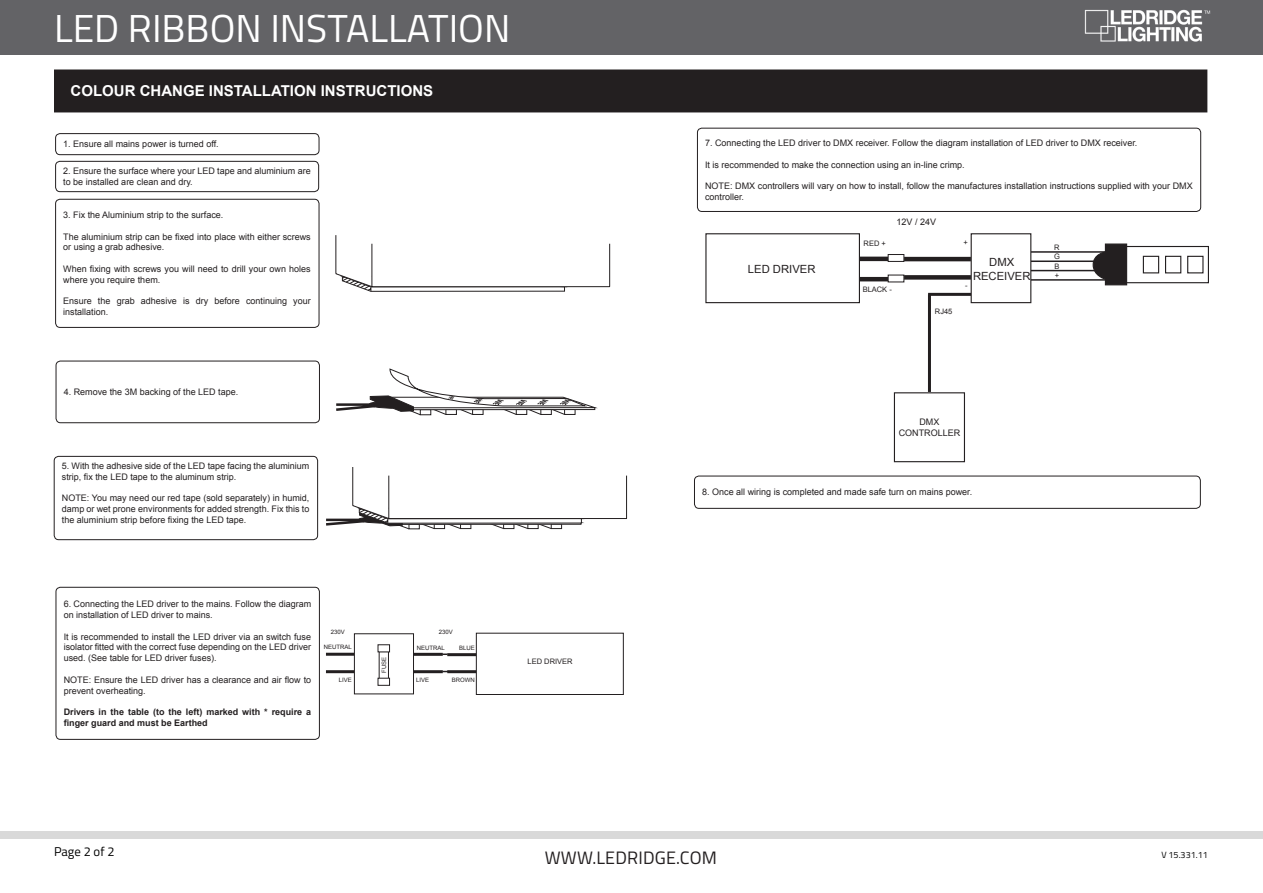
<style>
.page{position:relative;width:1263px;height:893px;background:#fff}
.page>*{position:absolute;margin:0;border:0;box-sizing:border-box;transform-origin:0 0}
.t1{font:39px "Titillium";color:#fff}
.t2{font:18px "Titillium";letter-spacing:.01em;color:#231f20}
.t3{font:700 15px "Arial";color:#fff}
.t4{font:12.75px "Titillium";color:#000}
.t5{font:11.25px/13.5px "Arial";color:#231f20;text-align:center}
.t6{font:9px/10.8px "Arial";color:#231f20}
.t7{font:700 9px/10.8px "Arial";color:#231f20}
.t8{font:9px "Titillium";color:#000}
.t9{font:7.5px "Arial";color:#231f20}
.t10{font:6px "Arial";color:#231f20}
</style>
<div class="page">
<div style="left:0;top:831px;width:1263px;height:8px;background:#d9d9d9"></div>
<div style="left:0;top:0;width:1263px;height:54px;background:#636366"></div>
<img style="left:1085px;top:9px;width:126px;height:33px">
<div style="left:55px;top:199px;width:264px;height:129px;border:1px solid #231f20;border-radius:4px"></div>
<svg style="left:336px;top:368px;width:259px;height:47px"></svg>
<svg style="left:326px;top:467px;width:301px;height:62px"></svg>
<svg style="left:335px;top:235px;width:275px;height:57px"></svg>
<div style="left:55px;top:133px;width:264px;height:22px;border:1px solid #231f20;border-radius:4px"></div>
<div style="left:55px;top:161px;width:264px;height:31px;border:1px solid #231f20;border-radius:4px"></div>
<div style="left:56px;top:361px;width:264px;height:62px;border:1px solid #231f20;border-radius:4px"></div>
<div style="left:54px;top:456px;width:264px;height:84px;border:1px solid #231f20;border-radius:4px"></div>
<div style="left:56px;top:587px;width:264px;height:153px;border:1px solid #231f20;border-radius:4px"></div>
<div style="left:697px;top:128px;width:504px;height:84px;border:1px solid #231f20;border-radius:4px"></div>
<div style="left:694px;top:476px;width:506px;height:33px;border:1px solid #231f20;border-radius:4px"></div>
<hr style="left:326px;top:653px;width:28px;height:3px;background:#231f20">
<hr style="left:326px;top:670px;width:28px;height:3px;background:#231f20">
<div style="left:354px;top:633px;width:60px;height:61px;border:1px solid #231f20"></div>
<hr style="left:414px;top:653px;width:29px;height:3px;background:#231f20">
<div style="left:476px;top:633px;width:148px;height:62px;border:1px solid #231f20"></div>
<div style="left:379px;top:651px;width:10px;height:29px;border:1px solid #231f20"></div>
<hr style="left:414px;top:670px;width:29px;height:3px;background:#231f20">
<hr style="left:447px;top:653px;width:29px;height:3px;background:#231f20">
<hr style="left:447px;top:670px;width:29px;height:3px;background:#231f20">
<div style="left:55px;top:70px;width:1152px;height:42px;background:#231f20"></div>
<hr style="left:860px;top:277px;width:30px;height:4px;background:#231f20">
<div style="left:705px;top:233px;width:155px;height:70px;border:1px solid #231f20"></div>
<hr style="left:860px;top:257px;width:30px;height:4px;background:#231f20">
<div style="left:888px;top:254px;width:16px;height:8px;border:1px solid #231f20"></div>
<div style="left:904px;top:275px;width:67px;height:5px;background:#231f20"></div>
<hr style="left:904px;top:257px;width:67px;height:4px;background:#231f20">
<svg style="left:1092px;top:243px;width:117px;height:43px"></svg>
<div style="left:971px;top:233px;width:60px;height:70px;border:1px solid #231f20"></div>
<div style="left:894px;top:392px;width:71px;height:70px;border:1px solid #231f20"></div>
<hr style="left:1031px;top:251px;width:79px;height:2px;background:#231f20">
<hr style="left:1031px;top:260px;width:79px;height:2px;background:#231f20">
<hr style="left:1031px;top:270px;width:69px;height:1px;background:#231f20">
<hr style="left:1031px;top:279px;width:79px;height:2px;background:#231f20">
<hr style="left:928px;top:293px;width:43px;height:3px;background:#231f20">
<hr style="left:928px;top:294px;width:3px;height:98px;background:#231f20">
<h1 class="t1" style="left:54px;top:-1px;width:458px">LED RIBBON INSTALLATION</h1>
<p class="t3" style="left:70px;top:81px;width:364px">COLOUR CHANGE INSTALLATION INSTRUCTIONS</p>
<p class="t6" style="left:63px;top:139px;width:157px">1. Ensure all mains power is turned off.</p>
<p class="t6" style="left:63px;top:166px;width:249px">2. Ensure the surface where your LED tape and aluminium are to be installed are clean and dry.</p>
<p class="t6" style="left:63px;top:210px;width:162px">3. Fix the Aluminium strip to the surface.</p>
<p class="t6" style="left:63px;top:231px;width:249px">The aluminium strip can be fixed into place with either screws or using a grab adhesive.</p>
<p class="t6" style="left:63px;top:264px;width:249px">When fixing with screws you will need to drill your own holes where you require them.</p>
<p class="t6" style="left:63px;top:296px;width:249px">Ensure the grab adhesive is dry before continuing your installation.</p>
<p class="t6" style="left:64px;top:387px;width:176px">4. Remove the 3M backing of the LED tape.</p>
<p class="t6" style="left:62px;top:460px;width:249px">5. With the adhesive side of the LED tape facing the aluminium strip, fix the LED tape to the aluminum strip.</p>
<p class="t6" style="left:62px;top:493px;width:249px;text-align:justify">NOTE: You may need our red tape (sold separately) in humid, damp or wet prone environments for added strength. Fix this to the aluminium strip before fixing the LED tape.</p>
<p class="t6" style="left:64px;top:599px;width:249px">6. Connecting the LED driver to the mains. Follow the diagram on installation of LED driver to mains.</p>
<p class="t6" style="left:64px;top:631px;width:249px;text-align:justify">It is recommended to install the LED driver via an switch fuse isolator fitted with the correct fuse depending on the LED driver used. (See table for LED driver fuses).</p>
<p class="t6" style="left:64px;top:674px;width:249px">NOTE: Ensure the LED driver has a clearance and air flow to prevent overheating.</p>
<p class="t7" style="left:64px;top:707px;width:249px">Drivers in the table (to the left) marked with * require a finger guard and must be Earthed</p>
<p class="t10" style="left:331px;top:628px;width:16px">230V</p>
<p class="t10" style="left:439px;top:628px;width:16px">230V</p>
<p class="t10" style="left:324px;top:643px;width:30px">NEUTRAL</p>
<p class="t10" style="left:339px;top:676px;width:15px">LIVE</p>
<p class="t10" style="left:417px;top:644px;width:30px">NEUTRAL</p>
<p class="t10" style="left:416px;top:676px;width:15px">LIVE</p>
<p class="t10" style="left:459px;top:644px;width:17px">BLUE</p>
<p class="t10" style="left:452px;top:676px;width:24px">BROWN</p>
<p class="t10" style="left:380px;top:673px;width:18px;rotate:-90deg">FUSE</p>
<p class="t9" style="left:528px;top:657px;width:47px">LED DRIVER</p>
<p class="t6" style="left:705px;top:138px;width:434px">7. Connecting the LED driver to DMX receiver. Follow the diagram installation of LED driver to DMX receiver.</p>
<p class="t6" style="left:705px;top:159px;width:261px">It is recommended to make the connection using an in-line crimp.</p>
<p class="t6" style="left:705px;top:181px;width:489px">NOTE: DMX controllers will vary on how to install, follow the manufactures installation instructions supplied with your DMX controller.</p>
<p class="t5" style="left:748px;top:262px;width:69px">LED DRIVER</p>
<p class="t9" style="left:863px;top:238px;width:24px">RED +</p>
<p class="t6" style="left:896px;top:216px;width:41px">12V / 24V</p>
<p class="t9" style="left:863px;top:284px;width:31px">BLACK -</p>
<p class="t9" style="left:935px;top:307px;width:19px">RJ45</p>
<p class="t9" style="left:963px;top:238px;width:6px">+</p>
<p class="t5" style="left:973px;top:256px;width:59px">DMX<br>RECEIVER</p>
<p class="t9" style="left:965px;top:280px;width:4px">-</p>
<p class="t9" style="left:1054px;top:242px;width:7px">R</p>
<p class="t9" style="left:1054px;top:252px;width:7px">G</p>
<p class="t9" style="left:1054px;top:261px;width:7px">B</p>
<p class="t9" style="left:1055px;top:270px;width:6px">+</p>
<p class="t6" style="left:919px;top:416px;width:21px">DMX</p>
<p class="t6" style="left:899px;top:427px;width:63px">CONTROLLER</p>
<p class="t6" style="left:702px;top:487px;width:272px">8. Once all wiring is completed and made safe turn on mains power.</p>
<h3 class="t4" style="left:54px;top:842px;width:62px">Page 2 of 2</h3>
<h2 class="t2" style="left:545px;top:845px;width:174px">WWW.LEDRIDGE.COM</h2>
<p class="t8" style="left:1161px;top:848px;width:48px">V 15.331.11</p>
</div>
